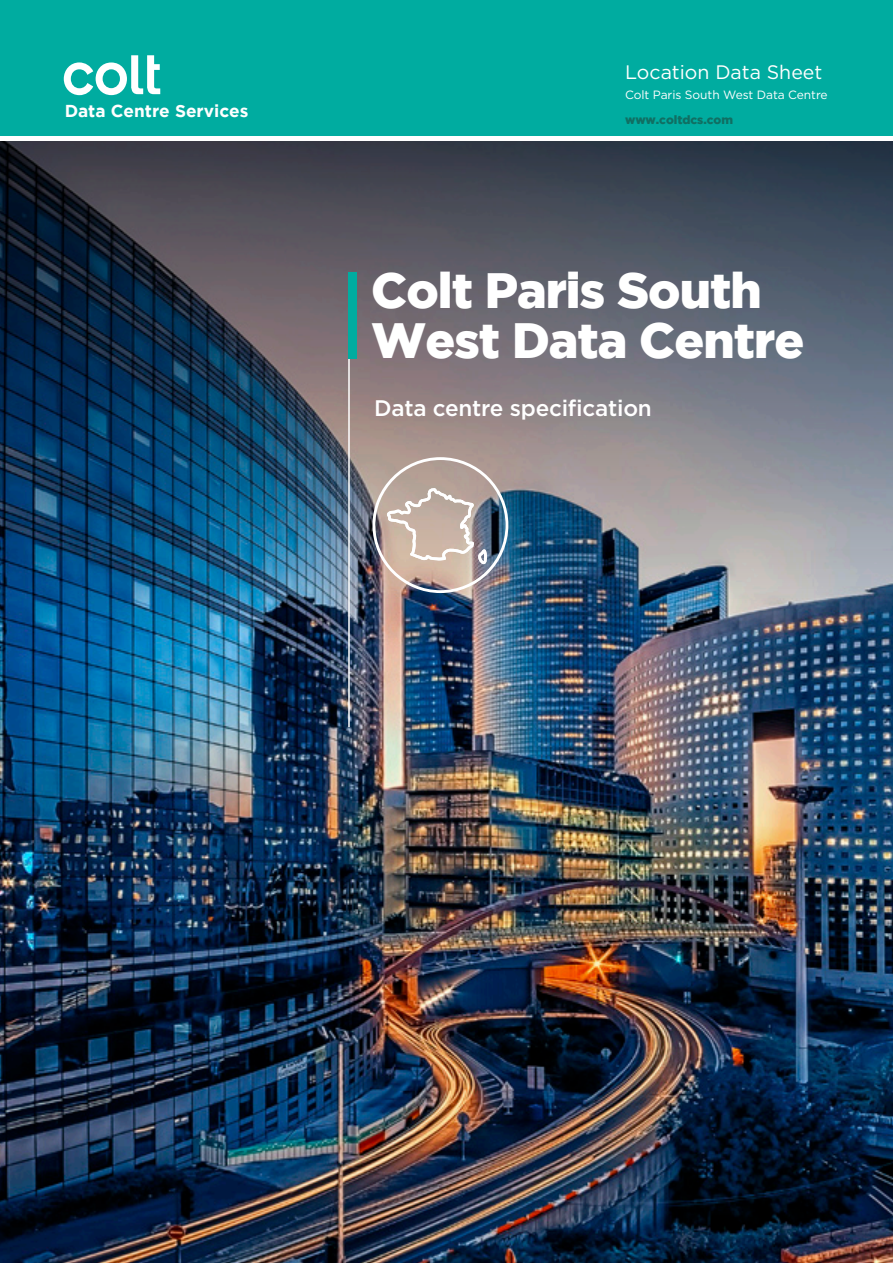
<style>
.page{position:relative;width:893px;height:1263px;background:#fff}
.page>*{position:absolute;margin:0;border:0;box-sizing:border-box;transform-origin:0 0}
.t1{font:900 49.5px/49.5px "Gotham";letter-spacing:-.02em;color:#fff}
.t2{font:500 22.5px "Gotham";letter-spacing:-.01em;color:#fff}
.t3{font:19.5px "Gotham";color:#fff}
.t4{font:700 17.25px "Gotham";color:#fff}
.Table_Bullets_White{font:12px "Gotham";letter-spacing:-.005em;color:#fff}
.Table_Bullets_White-2{font:900 12px "Gotham";letter-spacing:-.005em;color:#116f63}
</style>
<div class="page">
<img style="left:0;top:643px;width:893px;height:620px">
<img style="left:0;top:141px;width:893px;height:502px">
<div style="left:0;top:0;width:893px;height:136px;background:#00aca0"></div>
<svg style="left:64px;top:55px;width:96px;height:40px"></svg>
<hr style="left:348px;top:273px;width:2px;height:454px;background:#fff">
<div style="left:348px;top:272px;width:9px;height:86px;background:#00aca0"></div>
<img style="left:372px;top:457px;width:136px;height:136px">
<p class="t4" style="left:65px;top:101px;width:185px">Data Centre Services</p>
<p class="t3" style="left:625px;top:60px;width:199px">Location Data Sheet</p>
<p class="Table_Bullets_White" style="left:625px;top:87px;width:204px">Colt Paris South West Data Centre</p>
<p class="Table_Bullets_White-2" style="left:625px;top:112px;width:109px">www.coltdcs.com</p>
<p class="t1" style="left:371px;top:265px;width:435px">Colt Paris South<br>West Data Centre</p>
<p class="t2" style="left:374px;top:394px;width:279px">Data centre specification</p>
</div>
